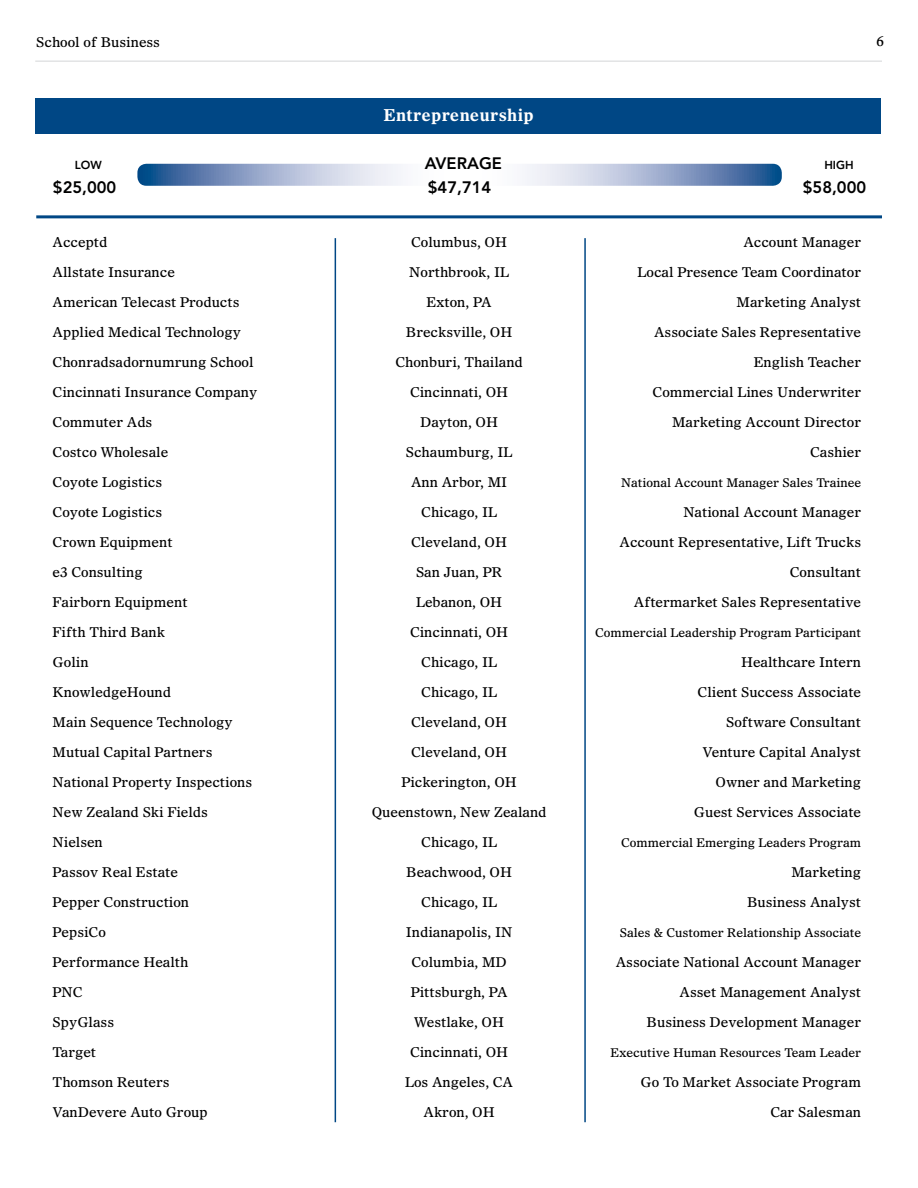
<style>
.page{position:relative;width:918px;height:1188px;background:#fff}
.page>*{position:absolute;margin:0;border:0;box-sizing:border-box;transform-origin:0 0}
.t1{font:800 16.5px/24px "Avenir LT Std";color:#000101}
.t2{font:700 16.5px "Olympian LT Std";letter-spacing:.02em;color:#fff}
.t3{font:13.5px "Olympian LT Std";color:#000}
.t4{font:13.5px "Olympian LT Std";color:#000101}
.t5{font:12px "Olympian LT Std";color:#000}
.t6{font:800 11.55px "Avenir LT Std";color:#000101}
</style>
<div class="page">
<hr style="left:35px;top:60px;width:847px;height:2px;background:#e2e3e4">
<div style="left:35px;top:98px;width:846px;height:36px;background:#004785"></div>
<hr style="left:36px;top:215px;width:846px;height:3px;background:#004785">
<svg style="left:137px;top:164px;width:645px;height:22px"></svg>
<hr style="left:584px;top:238px;width:2px;height:884px;background:#004785">
<hr style="left:335px;top:238px;width:1px;height:884px;background:#004785">
<p class="t4" style="left:36px;top:34px;width:125px">School of Business</p>
<p class="t4" style="left:877px;top:32px;width:9px">6</p>
<p class="t6" style="left:75px;top:158px;width:28px">low</p>
<p class="t1" style="left:53px;top:175px;width:65px">$25,000</p>
<p class="t2" style="left:384px;top:105px;width:151px">Entrepreneurship</p>
<p class="t1" style="left:425px;top:151px;width:79px">AVERAGE $47,714</p>
<p class="t6" style="left:824px;top:158px;width:31px">high</p>
<p class="t1" style="left:803px;top:175px;width:65px">$58,000</p>
<p class="t3" style="left:53px;top:234px;width:56px">Acceptd</p>
<p class="t3" style="left:411px;top:234px;width:97px">Columbus, OH</p>
<p class="t3" style="left:743px;top:234px;width:119px">Account Manager</p>
<p class="t3" style="left:53px;top:264px;width:124px">Allstate Insurance</p>
<p class="t3" style="left:409px;top:264px;width:101px">Northbrook, IL</p>
<p class="t3" style="left:638px;top:264px;width:225px">Local Presence Team Coordinator</p>
<p class="t3" style="left:53px;top:294px;width:188px">American Telecast Products</p>
<p class="t3" style="left:427px;top:294px;width:67px">Exton, PA</p>
<p class="t3" style="left:737px;top:294px;width:126px">Marketing Analyst</p>
<p class="t3" style="left:53px;top:324px;width:190px">Applied Medical Technology</p>
<p class="t3" style="left:406px;top:324px;width:108px">Brecksville, OH</p>
<p class="t3" style="left:654px;top:324px;width:209px">Associate Sales Representative</p>
<p class="t3" style="left:53px;top:354px;width:203px">Chonradsadornumrung School</p>
<p class="t3" style="left:395px;top:354px;width:129px">Chonburi, Thailand</p>
<p class="t3" style="left:754px;top:354px;width:109px">English Teacher</p>
<p class="t3" style="left:53px;top:384px;width:206px">Cincinnati Insurance Company</p>
<p class="t3" style="left:410px;top:384px;width:100px">Cincinnati, OH</p>
<p class="t3" style="left:653px;top:384px;width:210px">Commercial Lines Underwriter</p>
<p class="t3" style="left:53px;top:414px;width:101px">Commuter Ads</p>
<p class="t3" style="left:420px;top:414px;width:80px">Dayton, OH</p>
<p class="t3" style="left:672px;top:414px;width:191px">Marketing Account Director</p>
<p class="t3" style="left:53px;top:444px;width:117px">Costco Wholesale</p>
<p class="t3" style="left:406px;top:444px;width:108px">Schaumburg, IL</p>
<p class="t3" style="left:810px;top:444px;width:53px">Cashier</p>
<p class="t3" style="left:53px;top:474px;width:111px">Coyote Logistics</p>
<p class="t3" style="left:411px;top:474px;width:98px">Ann Arbor, MI</p>
<p class="t5" style="left:621px;top:475px;width:242px">National Account Manager Sales Trainee</p>
<p class="t3" style="left:53px;top:504px;width:111px">Coyote Logistics</p>
<p class="t3" style="left:421px;top:504px;width:77px">Chicago, IL</p>
<p class="t3" style="left:683px;top:504px;width:179px">National Account Manager</p>
<p class="t3" style="left:53px;top:534px;width:121px">Crown Equipment</p>
<p class="t3" style="left:411px;top:534px;width:98px">Cleveland, OH</p>
<p class="t3" style="left:620px;top:534px;width:243px">Account Representative, Lift Trucks</p>
<p class="t3" style="left:53px;top:564px;width:92px">e3 Consulting</p>
<p class="t3" style="left:416px;top:564px;width:88px">San Juan, PR</p>
<p class="t3" style="left:790px;top:564px;width:73px">Consultant</p>
<p class="t3" style="left:53px;top:594px;width:137px">Fairborn Equipment</p>
<p class="t3" style="left:416px;top:594px;width:88px">Lebanon, OH</p>
<p class="t3" style="left:634px;top:594px;width:229px">Aftermarket Sales Representative</p>
<p class="t3" style="left:53px;top:624px;width:114px">Fifth Third Bank</p>
<p class="t3" style="left:410px;top:624px;width:100px">Cincinnati, OH</p>
<p class="t5" style="left:595px;top:625px;width:268px">Commercial Leadership Program Participant</p>
<p class="t3" style="left:53px;top:654px;width:37px">Golin</p>
<p class="t3" style="left:421px;top:654px;width:77px">Chicago, IL</p>
<p class="t3" style="left:741px;top:654px;width:122px">Healthcare Intern</p>
<p class="t3" style="left:53px;top:684px;width:120px">KnowledgeHound</p>
<p class="t3" style="left:421px;top:684px;width:77px">Chicago, IL</p>
<p class="t3" style="left:698px;top:684px;width:165px">Client Success Associate</p>
<p class="t3" style="left:53px;top:714px;width:182px">Main Sequence Technology</p>
<p class="t3" style="left:411px;top:714px;width:98px">Cleveland, OH</p>
<p class="t3" style="left:726px;top:714px;width:137px">Software Consultant</p>
<p class="t3" style="left:53px;top:744px;width:161px">Mutual Capital Partners</p>
<p class="t3" style="left:411px;top:744px;width:98px">Cleveland, OH</p>
<p class="t3" style="left:702px;top:744px;width:160px">Venture Capital Analyst</p>
<p class="t3" style="left:53px;top:774px;width:201px">National Property Inspections</p>
<p class="t3" style="left:401px;top:774px;width:117px">Pickerington, OH</p>
<p class="t3" style="left:716px;top:774px;width:147px">Owner and Marketing</p>
<p class="t3" style="left:53px;top:804px;width:157px">New Zealand Ski Fields</p>
<p class="t3" style="left:372px;top:804px;width:176px">Queenstown, New Zealand</p>
<p class="t3" style="left:694px;top:804px;width:169px">Guest Services Associate</p>
<p class="t3" style="left:53px;top:834px;width:52px">Nielsen</p>
<p class="t3" style="left:421px;top:834px;width:77px">Chicago, IL</p>
<p class="t5" style="left:621px;top:835px;width:242px">Commercial Emerging Leaders Program</p>
<p class="t3" style="left:53px;top:864px;width:127px">Passov Real Estate</p>
<p class="t3" style="left:406px;top:864px;width:107px">Beachwood, OH</p>
<p class="t3" style="left:791px;top:864px;width:71px">Marketing</p>
<p class="t3" style="left:53px;top:894px;width:138px">Pepper Construction</p>
<p class="t3" style="left:421px;top:894px;width:77px">Chicago, IL</p>
<p class="t3" style="left:747px;top:894px;width:116px">Business Analyst</p>
<p class="t3" style="left:53px;top:924px;width:55px">PepsiCo</p>
<p class="t3" style="left:406px;top:924px;width:108px">Indianapolis, IN</p>
<p class="t5" style="left:620px;top:925px;width:243px">Sales &amp; Customer Relationship Associate</p>
<p class="t3" style="left:53px;top:954px;width:137px">Performance Health</p>
<p class="t3" style="left:412px;top:954px;width:97px">Columbia, MD</p>
<p class="t3" style="left:616px;top:954px;width:247px">Associate National Account Manager</p>
<p class="t3" style="left:53px;top:984px;width:31px">PNC</p>
<p class="t3" style="left:411px;top:984px;width:98px">Pittsburgh, PA</p>
<p class="t3" style="left:680px;top:984px;width:183px">Asset Management Analyst</p>
<p class="t3" style="left:53px;top:1014px;width:63px">SpyGlass</p>
<p class="t3" style="left:414px;top:1014px;width:92px">Westlake, OH</p>
<p class="t3" style="left:647px;top:1014px;width:216px">Business Development Manager</p>
<p class="t3" style="left:53px;top:1044px;width:45px">Target</p>
<p class="t3" style="left:410px;top:1044px;width:100px">Cincinnati, OH</p>
<p class="t5" style="left:610px;top:1045px;width:252px">Executive Human Resources Team Leader</p>
<p class="t3" style="left:53px;top:1074px;width:119px">Thomson Reuters</p>
<p class="t3" style="left:405px;top:1074px;width:110px">Los Angeles, CA</p>
<p class="t3" style="left:641px;top:1074px;width:222px">Go To Market Associate Program</p>
<p class="t3" style="left:53px;top:1104px;width:157px">VanDevere Auto Group</p>
<p class="t3" style="left:424px;top:1104px;width:73px">Akron, OH</p>
<p class="t3" style="left:770px;top:1104px;width:92px">Car Salesman</p>
</div>
